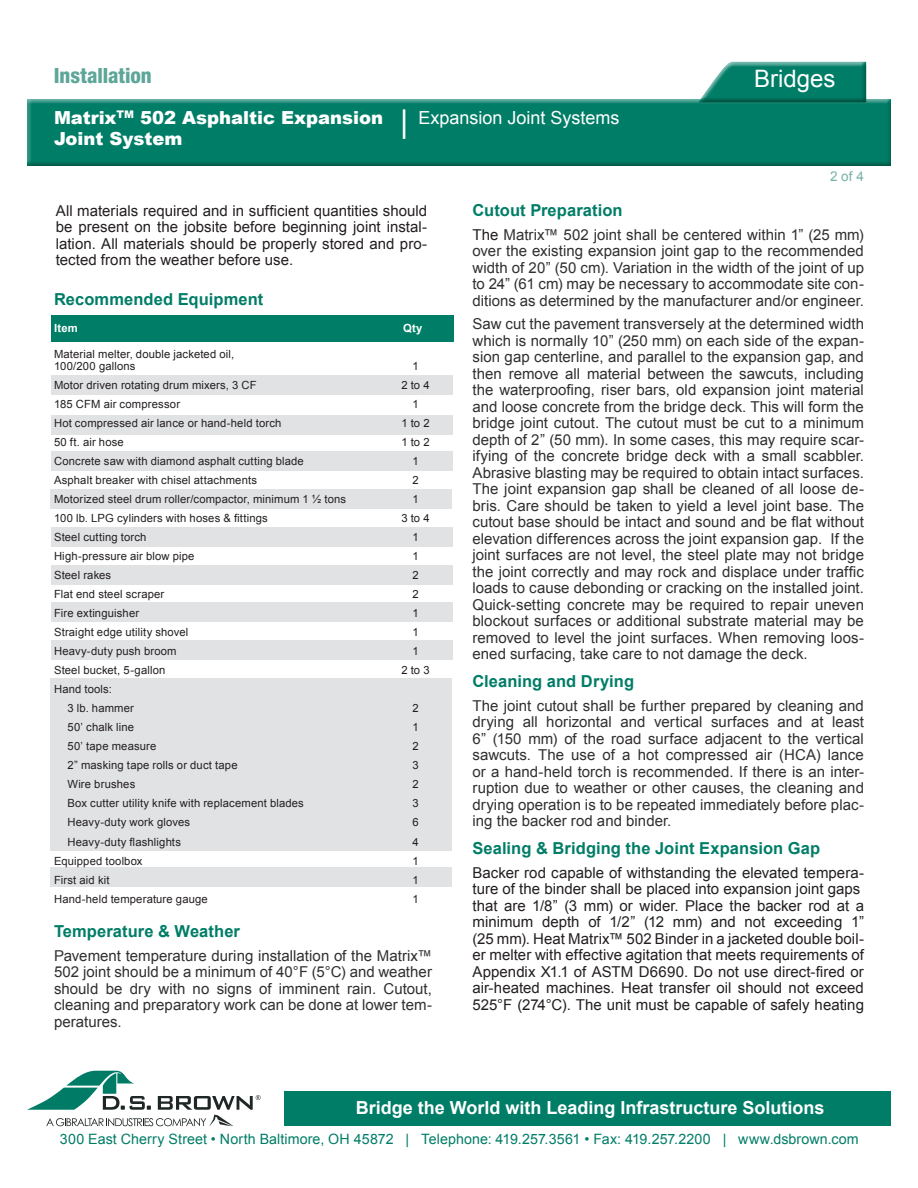
<style>
.page{position:relative;width:918px;height:1188px;background:#fff}
.page>*{position:absolute;margin:0;border:0;box-sizing:border-box;transform-origin:0 0}
.t1{font:24px "Arial";color:#fff}
.t2{font:800 condensed 21px "Helvetica Neue LT Std";letter-spacing:-.005em;color:#5da698}
.t3{font:900 18px/21px "Arial";color:#fff}
.t4{font:700 18px "Arial";color:#fff}
.t5{font:700 16.5px "Arial";letter-spacing:.005em;color:#007d67}
.t6{font:15px/16.5px "Arial";color:#312f30;text-align:justify}
.t7{font:15px/16.5px "Arial";letter-spacing:.005em;color:#231f20}
.t8{font:14.25px "Arial";letter-spacing:.005em;color:#007d67}
.t9{font:13.5px "Arial";color:#77b2a6}
.t10{font:11.25px/12px "Arial";letter-spacing:.015em;color:#231f20}
.t11{font:700 11.25px "Arial";letter-spacing:.03em;color:#fff}
.s1{font-weight:400;font-size:31.5px}
.s2{font-weight:400}
.s3{color:#231f20}
</style>
<div class="page">
<div style="left:25px;top:99px;width:867px;height:68px;background:#007d67"></div>
<div style="left:695px;top:61px;width:172px;height:44px;background:#007d67;opacity:.75"></div>
<svg style="left:27px;top:1071px;width:234px;height:55px"></svg>
<div style="left:284px;top:1092px;width:607px;height:34px;background:#007d67"></div>
<div style="left:50px;top:867px;width:402px;height:20px;background:#e1e2e4"></div>
<div style="left:52px;top:315px;width:402px;height:27px;background:#007d67"></div>
<div style="left:50px;top:678px;width:402px;height:173px;background:#e1e2e4"></div>
<div style="left:51px;top:489px;width:401px;height:20px;background:#e1e2e4"></div>
<div style="left:51px;top:375px;width:401px;height:20px;background:#e1e2e4"></div>
<div style="left:51px;top:415px;width:401px;height:20px;background:#e1e2e4"></div>
<div style="left:51px;top:451px;width:401px;height:20px;background:#e1e2e4"></div>
<div style="left:51px;top:527px;width:401px;height:20px;background:#e1e2e4"></div>
<div style="left:51px;top:565px;width:401px;height:20px;background:#e1e2e4"></div>
<div style="left:51px;top:602px;width:401px;height:20px;background:#e1e2e4"></div>
<div style="left:51px;top:640px;width:401px;height:20px;background:#e1e2e4"></div>
<h2 class="t2" style="left:54px;top:62px;width:99px">Installation</h2>
<p class="t3" style="left:54px;top:107px;width:567px">Matrix<sup>TM</sup> 502 Asphaltic Expansion <span class="s1">|</span> <span class="s2">Expansion Joint Systems<br></span>Joint System</p>
<h1 class="t1" style="left:754px;top:63px;width:83px">Bridges</h1>
<p class="t9" style="left:830px;top:168px;width:35px">2 of 4</p>
<p class="t7" style="left:56px;top:203px;width:373px;text-align:justify">All materials required and in sufficient quantities should be present on the jobsite before beginning joint instal&shy;lation. All materials should be properly stored and pro&shy;tected from the weather before use.</p>
<p class="t5" style="left:54px;top:288px;width:211px">Recommended Equipment</p>
<p class="t11" style="left:54px;top:321px;width:25px">Item</p>
<p class="t11" style="left:403px;top:321px;width:21px">Qty</p>
<p class="t10" style="left:54px;top:348px;width:182px">Material melter, double jacketed oil,<br>100/200 gallons</p>
<p class="t10" style="left:412px;top:360px;width:8px">1</p>
<p class="t10" style="left:54px;top:379px;width:204px">Motor driven rotating drum mixers, 3 CF</p>
<p class="t10" style="left:401px;top:379px;width:30px">2 to 4</p>
<p class="t10" style="left:54px;top:398px;width:128px">185 CFM air compressor</p>
<p class="t10" style="left:412px;top:398px;width:8px">1</p>
<p class="t10" style="left:54px;top:417px;width:229px">Hot compressed air lance or hand-held torch</p>
<p class="t10" style="left:401px;top:417px;width:30px">1 to 2</p>
<p class="t10" style="left:54px;top:436px;width:71px">50 ft. air hose</p>
<p class="t10" style="left:401px;top:436px;width:30px">1 to 2</p>
<p class="t10" style="left:54px;top:455px;width:251px">Concrete saw with diamond asphalt cutting blade</p>
<p class="t10" style="left:412px;top:455px;width:8px">1</p>
<p class="t10" style="left:54px;top:474px;width:205px">Asphalt breaker with chisel attachments</p>
<p class="t10" style="left:412px;top:474px;width:8px">2</p>
<p class="t10" style="left:54px;top:493px;width:294px">Motorized steel drum roller/compactor, minimum 1 ½ tons</p>
<p class="t10" style="left:412px;top:493px;width:8px">1</p>
<p class="t10" style="left:54px;top:512px;width:215px">100 lb. LPG cylinders with hoses &amp; fittings</p>
<p class="t10" style="left:401px;top:512px;width:30px">3 to 4</p>
<p class="t10" style="left:54px;top:531px;width:94px">Steel cutting torch</p>
<p class="t10" style="left:412px;top:531px;width:8px">1</p>
<p class="t10" style="left:54px;top:550px;width:142px">High-pressure air blow pipe</p>
<p class="t10" style="left:412px;top:550px;width:8px">1</p>
<p class="t10" style="left:54px;top:569px;width:59px">Steel rakes</p>
<p class="t10" style="left:412px;top:569px;width:8px">2</p>
<p class="t10" style="left:54px;top:588px;width:112px">Flat end steel scraper</p>
<p class="t10" style="left:412px;top:588px;width:8px">2</p>
<p class="t10" style="left:54px;top:607px;width:87px">Fire extinguisher</p>
<p class="t10" style="left:412px;top:607px;width:8px">1</p>
<p class="t10" style="left:54px;top:626px;width:136px">Straight edge utility shovel</p>
<p class="t10" style="left:412px;top:626px;width:8px">1</p>
<p class="t10" style="left:54px;top:645px;width:124px">Heavy-duty push broom</p>
<p class="t10" style="left:412px;top:645px;width:8px">1</p>
<p class="t10" style="left:54px;top:664px;width:113px">Steel bucket, 5-gallon</p>
<p class="t10" style="left:401px;top:664px;width:30px">2 to 3</p>
<p class="t10" style="left:68px;top:680px;width:68px;line-height:19px;text-indent:-14px">Hand tools:<br>3 lb. hammer</p>
<p class="t10" style="left:412px;top:703px;width:8px">2</p>
<p class="t10" style="left:68px;top:722px;width:68px">50’ chalk line</p>
<p class="t10" style="left:412px;top:722px;width:8px">1</p>
<p class="t10" style="left:68px;top:741px;width:90px">50’ tape measure</p>
<p class="t10" style="left:412px;top:741px;width:8px">2</p>
<p class="t10" style="left:68px;top:760px;width:172px">2” masking tape rolls or duct tape</p>
<p class="t10" style="left:412px;top:760px;width:8px">3</p>
<p class="t10" style="left:68px;top:779px;width:69px">Wire brushes</p>
<p class="t10" style="left:412px;top:779px;width:8px">2</p>
<p class="t10" style="left:68px;top:798px;width:238px">Box cutter utility knife with replacement blades</p>
<p class="t10" style="left:412px;top:798px;width:8px">3</p>
<p class="t10" style="left:68px;top:817px;width:124px">Heavy-duty work gloves</p>
<p class="t10" style="left:412px;top:817px;width:8px">6</p>
<p class="t10" style="left:68px;top:836px;width:115px">Heavy-duty flashlights</p>
<p class="t10" style="left:412px;top:836px;width:8px">4</p>
<p class="t10" style="left:54px;top:855px;width:90px">Equipped toolbox</p>
<p class="t10" style="left:412px;top:855px;width:8px">1</p>
<p class="t10" style="left:54px;top:874px;width:57px">First aid kit</p>
<p class="t10" style="left:412px;top:874px;width:8px">1</p>
<p class="t10" style="left:54px;top:893px;width:155px">Hand-held temperature gauge</p>
<p class="t10" style="left:412px;top:893px;width:8px">1</p>
<p class="t5" style="left:54px;top:921px;width:188px">Temperature &amp; Weather</p>
<p class="t6" style="left:54px;top:948px;width:380px">Pavement temperature during installation of the Matrix™ 502 joint should be a minimum of 40°F (5°C) and weather should be dry with no signs of imminent rain. Cutout, cleaning and preparatory work can be done at lower tem&shy;peratures.</p>
<p class="t5" style="left:472px;top:199px;width:152px">Cutout Preparation</p>
<p class="t6" style="left:472px;top:226px;width:393px"><span class="s3">The</span> Matrix™ 502 joint shall be centered within 1” (25 mm) over the existing expansion joint gap to the recommended width of 20” (50 cm). Variation in the width of the joint of up to 24” (61 cm) may be necessary to accommodate site con&shy;ditions as determined by the manufacturer and/or engineer.</p>
<p class="t6" style="left:472px;top:316px;width:393px">Saw cut the pavement transversely at the determined width which is normally 10” (250 mm) on each side of the expan&shy;sion gap centerline, and parallel to the expansion gap, and then remove all material between the sawcuts, including the waterproofing, riser bars, old expansion joint material and loose concrete from the bridge deck. This will form the bridge joint cutout. The cutout must be cut to a minimum depth of 2” (50 mm). In some cases, this may require scar&shy;ifying of the concrete bridge deck with a small scabbler.<br>Abrasive blasting may be required to obtain intact surfaces.<br>The joint expansion gap shall be cleaned of all loose de&shy;bris. Care should be taken to yield a level joint base. The cutout base should be intact and sound and be flat without elevation differences across the joint expansion gap. If the joint surfaces are not level, the steel plate may not bridge the joint correctly and may rock and displace under traffic loads to cause debonding or cracking on the installed joint.<br>Quick-setting concrete may be required to repair uneven blockout surfaces or additional substrate material may be removed to level the joint surfaces. When removing loos&shy;ened surfacing, take care to not damage the deck.</p>
<p class="t5" style="left:472px;top:670px;width:163px">Cleaning and Drying</p>
<p class="t6" style="left:472px;top:697px;width:393px">The joint cutout shall be further prepared by cleaning and drying all horizontal and vertical surfaces and at least 6” (150 mm) of the road surface adjacent to the vertical sawcuts. The use of a hot compressed air (HCA) lance or a hand-held torch is recommended. If there is an inter&shy;ruption due to weather or other causes, the cleaning and drying operation is to be repeated immediately before plac&shy;ing the backer rod and binder.</p>
<p class="t5" style="left:472px;top:837px;width:349px">Sealing &amp; Bridging the Joint Expansion Gap</p>
<p class="t7" style="left:472px;top:864px;width:393px">Backer rod capable of withstanding the elevated tempera&shy;ture of the binder shall be placed into expansion joint gaps that are 1/8” (3 mm) or wider. Place the backer rod at a minimum depth of 1/2” (12 mm) and not exceeding 1” (25 mm). Heat Matrix™ 502 Binder in a jacketed double boil&shy;er melter with effective agitation that meets requirements of Appendix X1.1 of ASTM D6690. Do not use direct-fired or air-heated machines. Heat transfer oil should not exceed 525°F (274°C). The unit must be capable of safely heating</p>
<p class="t4" style="left:356px;top:1096px;width:470px">Bridge the World with Leading Infrastructure Solutions</p>
<p class="t8" style="left:60px;top:1130px;width:800px">300 East Cherry Street • North Baltimore, OH 45872 | Telephone: 419.257.3561 • Fax: 419.257.2200 | www.dsbrown.com</p>
</div>
